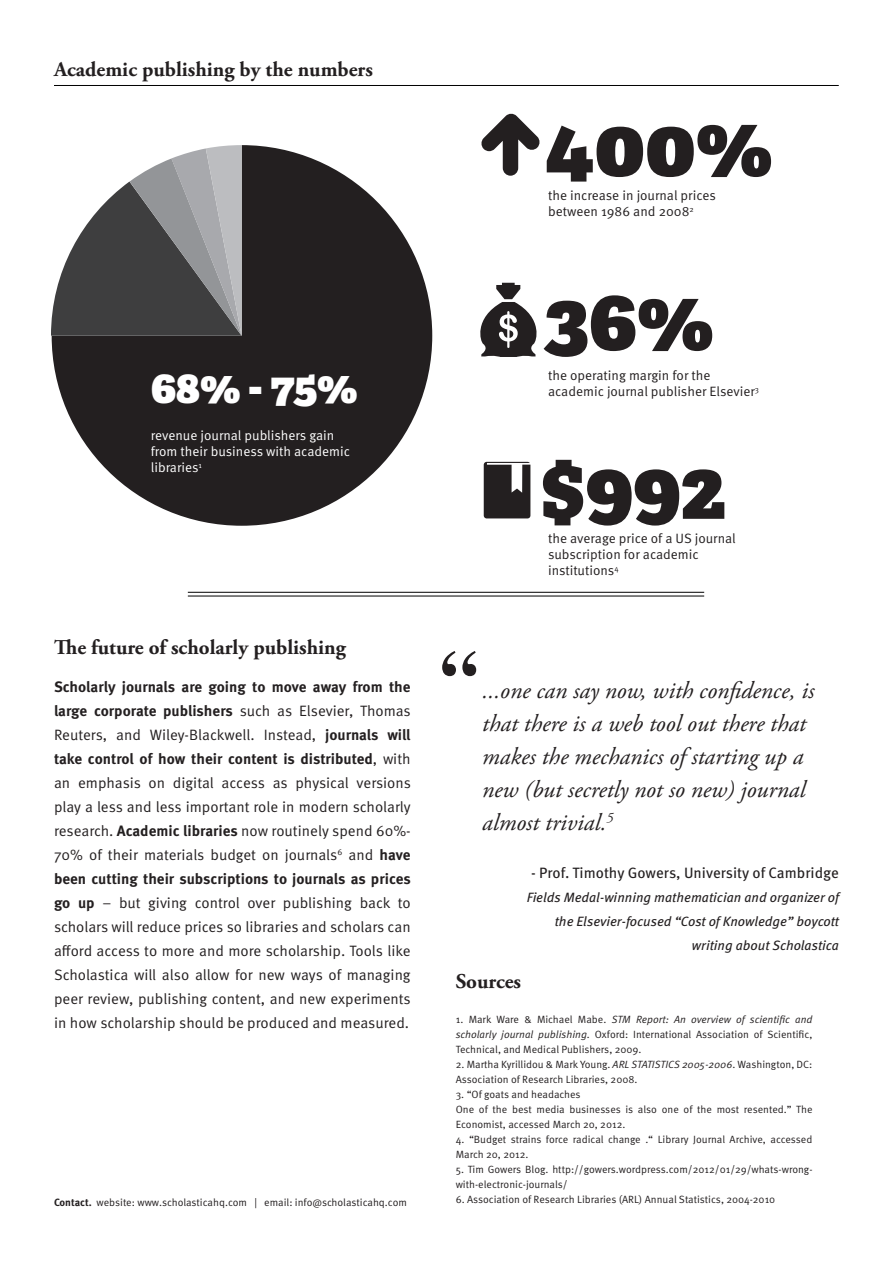
<style>
.page{position:relative;width:893px;height:1263px;background:#fff}
.page>*{position:absolute;margin:0;border:0;box-sizing:border-box;transform-origin:0 0}
.t1{font:800 82.5px/174px "Adelle";letter-spacing:-.01em;color:#231f20}
.t2{font:700 75px "Times";color:#231f20}
.t3{font:800 43.5px "Adelle";color:#fff}
.t4{font:italic 24px/33px "Adobe Garamond Pro";color:#231f20}
.t5{font:700 21px "Adobe Garamond Pro";color:#231f20}
.t6{font:15px/24px "Meta Pro";color:#231f20;text-align:justify}
.t7{font:15px "Meta Pro";color:#231f20}
.t8{font:13.5px/16.2px "Meta Pro";color:#231f20}
.t9{font:italic 13.5px/24px "Meta Pro";color:#231f20;text-align:right}
.t10{font:13.5px/16.2px "Meta Pro";color:#fff}
.t11{font:10.5px/15px "Meta Pro";color:#231f20}
.s1{font-weight:700}
.s2{font-style:italic}
</style>
<div class="page">
<hr style="left:188px;top:592px;width:516px;height:1px;background:#000">
<hr style="left:188px;top:596px;width:516px;height:1px;background:#000">
<hr style="left:54px;top:85px;width:785px;height:1px;background:#000">
<svg style="left:484px;top:462px;width:46px;height:56px"></svg>
<svg style="left:481px;top:113px;width:59px;height:63px"></svg>
<svg style="left:480px;top:283px;width:57px;height:74px"></svg>
<svg style="left:52px;top:145px;width:380px;height:381px;fill:#231f20"></svg>
<svg style="left:51px;top:145px;width:191px;height:191px"></svg>
<h3 class="t5" style="left:54px;top:57px;width:320px">Academic publishing by the numbers</h3>
<h3 class="t3" style="left:151px;top:359px;width:208px">68% - 75%</h3>
<p class="t10" style="left:151px;top:428px;width:201px">revenue journal publishers gain from their business with academic libraries<sup>1</sup></p>
<h3 class="t5" style="left:54px;top:635px;width:293px">The future of scholarly publishing</h3>
<p class="t6" style="left:54px;top:675px;width:358px"><span class="s1">Scholarly journals are going to move away from the large corporate publishers</span> such as Elsevier, Thomas Reuters, and Wiley-Blackwell. Instead, <span class="s1">journals will take control of how their content is distributed</span>, with an emphasis on digital access as physical versions play a less and less important role in modern scholarly research. <span class="s1">Academic libraries</span> now routinely spend 60%- 70% of their materials budget on journals<sup>6</sup> and <span class="s1">have been cutting their subscriptions to journals as prices go up</span> – but giving control over publishing back to scholars will reduce prices so libraries and scholars can afford access to more and more scholarship. Tools like Scholastica will also allow for new ways of managing peer review, publishing content, and new experiments in how scholarship should be produced and measured.</p>
<h1 class="t1" style="left:544px;top:60px;width:230px">400%<br>36%</h1>
<p class="t8" style="left:548px;top:188px;width:169px">the increase in journal prices between 1986 and 2008<sup>2</sup></p>
<p class="t8" style="left:548px;top:368px;width:213px">the operating margin for the academic journal publisher Elsevier<sup>3</sup></p>
<h1 class="t1" style="left:541px;top:403px;width:187px">$992</h1>
<h2 class="t2" style="left:440px;top:606px;width:39px">“</h2>
<p class="t8" style="left:548px;top:530px;width:189px">the average price of a US journal subscription for academic institutions<sup>4</sup></p>
<h3 class="t4" style="left:482px;top:674px;width:334px">...one can say now, with confidence, is that there is a web tool out there that makes the mechanics of starting up a new (but secretly not so new) journal almost trivial.<sup>5</sup></h3>
<h3 class="t7" style="left:531px;top:863px;width:309px">- Prof. Timothy Gowers, University of Cambridge</h3>
<p class="t9" style="left:527px;top:886px;width:314px">Fields Medal-winning mathematician and organizer of the Elsevier-focused “Cost of Knowledge” boycott writing about Scholastica</p>
<h3 class="t5" style="left:456px;top:969px;width:67px">Sources</h3>
<p class="t11" style="left:456px;top:1012px;width:358px;text-align:justify">1. Mark Ware &amp; Michael Mabe. <span class="s2">STM Report: An overview of scientific and scholarly journal publishing.</span> Oxford: International Association of Scientific, Technical, and Medical Publishers, 2009.</p>
<p class="t11" style="left:456px;top:1057px;width:358px">2. Martha Kyrillidou &amp; Mark Young. <span class="s2">ARL STATISTICS 2005-2006</span>. Washington, DC:<br>Association of Research Libraries, 2008.</p>
<p class="t11" style="left:456px;top:1087px;width:358px">3. “Of goats and headaches<br>One of the best media businesses is also one of the most resented.” The<br>Economist, accessed March 20, 2012.</p>
<p class="t11" style="left:456px;top:1132px;width:358px">4. “Budget strains force radical change .“ Library Journal Archive, accessed<br>March 20, 2012.</p>
<p class="t11" style="left:456px;top:1162px;width:358px">5. Tim Gowers Blog. http://gowers.wordpress.com/2012/01/29/whats-wrong&shy;with-electronic-journals/</p>
<p class="t11" style="left:54px;top:1195px;width:354px"><span class="s1">Contact.</span> website: www.scholasticahq.com | email: info@scholasticahq.com</p>
<p class="t11" style="left:456px;top:1192px;width:321px">6. Association of Research Libraries (ARL) Annual Statistics, 2004-2010</p>
</div>
